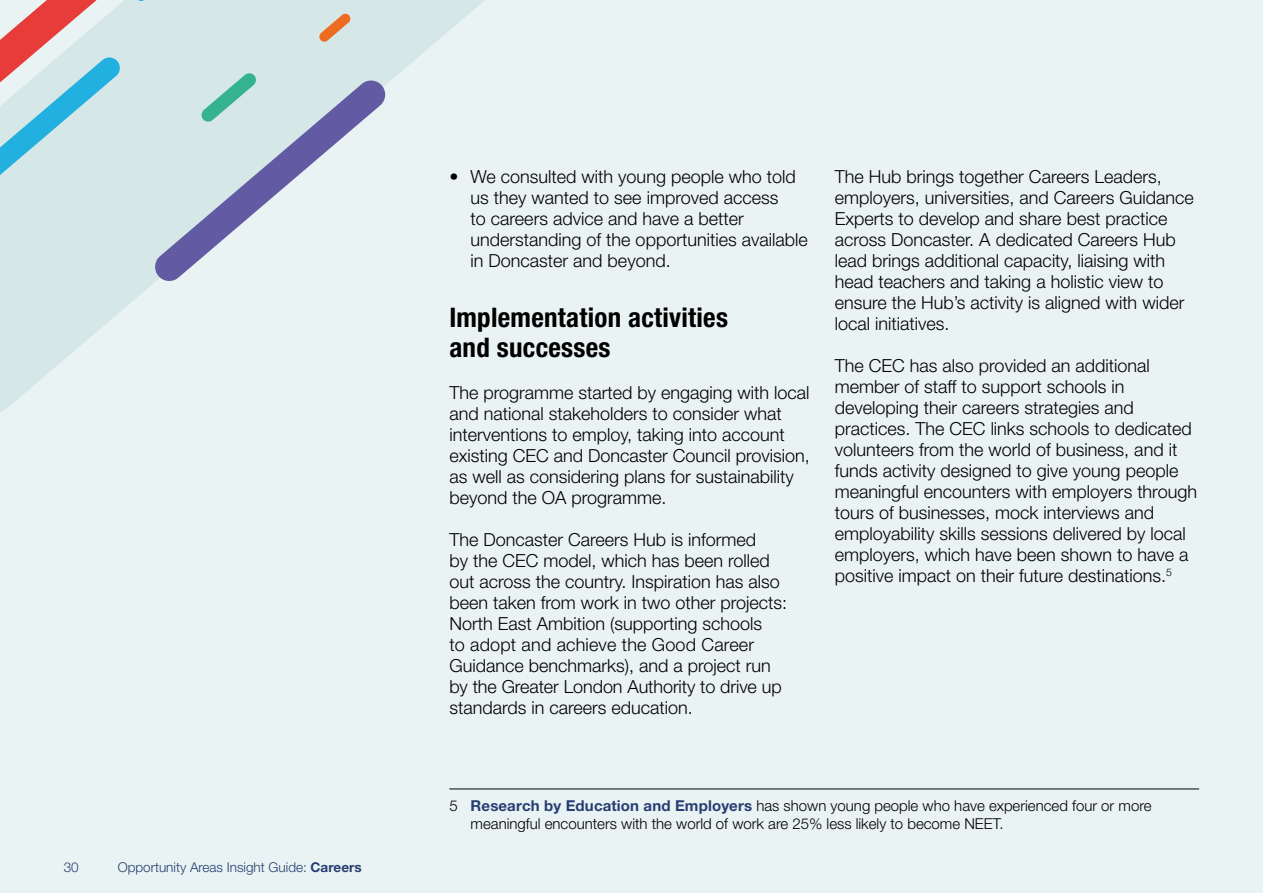
<style>
.page{position:relative;width:1263px;height:893px;background:#eaf3f3}
.page>*{position:absolute;margin:0;border:0;box-sizing:border-box;transform-origin:0 0}
.H3_Subhd_18_20_b-con{font:700 condensed 27px/30px "Helvetica Neue LT Pro";letter-spacing:.01em;color:#000}
.Body_12_14_light__5a{font:300 18px/21px "Helvetica Neue LT Pro";color:#000}
.Bullets_12_14_light{font:300 18px/21px "Helvetica Neue LT Pro";color:#000}
.Footnotes_10_12{font:300 15px/18px "Helvetica Neue LT Pro";color:#000}
.t1{font:300 13.5px "Helvetica Neue LT Pro";color:#263d72}
.s1{font-weight:700}
.s2{font-weight:700;color:#263d72}
</style>
<div class="page">
<svg style="left:0;top:0;width:485px;height:413px"></svg>
<svg style="left:319px;top:13px;width:32px;height:29px"></svg>
<svg style="left:0;top:0;width:156px;height:186px;background:#c5d0d4"></svg>
<svg style="left:201px;top:72px;width:56px;height:7px"></svg>
<svg style="left:153px;top:79px;width:234px;height:204px"></svg>
<hr style="left:449px;top:789px;width:750px;height:1px;background:#000">
<p class="t1" style="left:64px;top:859px;width:17px">30</p>
<p class="t1" style="left:118px;top:859px;width:245px">Opportunity Areas Insight Guide: <span class="s1">Careers</span></p>
<p class="Bullets_12_14_light" style="left:471px;top:166px;width:339px;text-indent:-21px">• We consulted with young people who told us they wanted to see improved access<br>to careers advice and have a better understanding of the opportunities available in Doncaster and beyond.</p>
<h3 class="H3_Subhd_18_20_b-con" style="left:449px;top:302px;width:280px">Implementation activities and successes</h3>
<p class="Body_12_14_light__5a" style="left:449px;top:382px;width:362px">The programme started by engaging with local and national stakeholders to consider what interventions to employ, taking into account existing CEC and Doncaster Council provision, as well as considering plans for sustainability beyond the OA programme.</p>
<p class="Body_12_14_light__5a" style="left:449px;top:529px;width:339px">The Doncaster Careers Hub is informed<br>by the CEC model, which has been rolled out across the country. Inspiration has also been taken from work in two other projects:<br>North East Ambition (supporting schools<br>to adopt and achieve the Good Career Guidance benchmarks), and a project run by the Greater London Authority to drive up standards in careers education.</p>
<p class="Body_12_14_light__5a" style="left:835px;top:166px;width:360px">The Hub brings together Careers Leaders, employers, universities, and Careers Guidance Experts to develop and share best practice across Doncaster. A dedicated Careers Hub lead brings additional capacity, liaising with head teachers and taking a holistic view to ensure the Hub’s activity is aligned with wider local initiatives.</p>
<p class="Body_12_14_light__5a" style="left:835px;top:355px;width:364px">The CEC has also provided an additional member of staff to support schools in developing their careers strategies and practices. The CEC links schools to dedicated volunteers from the world of business, and it funds activity designed to give young people meaningful encounters with employers through tours of businesses, mock interviews and employability skills sessions delivered by local employers, which have been shown to have a positive impact on their future destinations.<sup>5</sup></p>
<p class="Footnotes_10_12" style="left:471px;top:796px;width:682px;text-indent:-21px">5 <span class="s2">Research by Education and Employers</span> has shown young people who have experienced four or more meaningful encounters with the world of work are 25% less likely to become NEET.</p>
</div>
